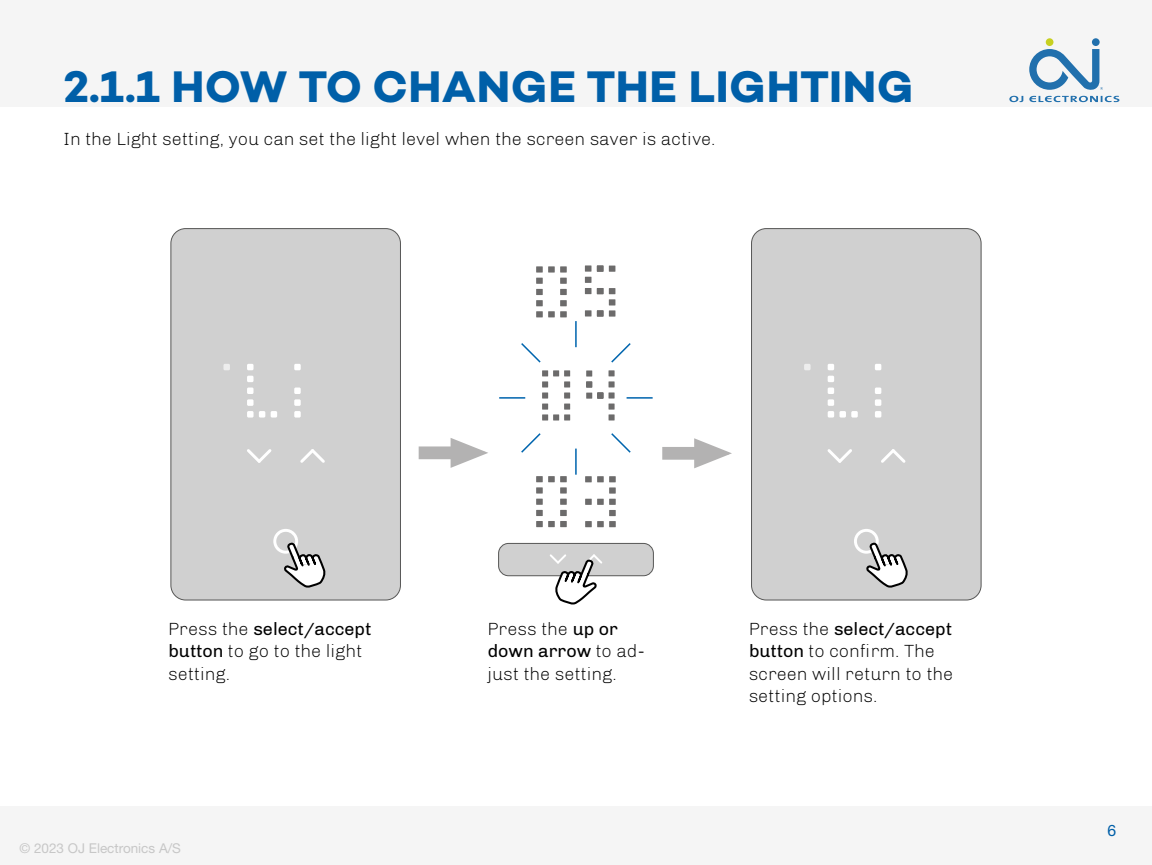
<style>
.page{position:relative;width:1152px;height:865px;background:#fff}
.page>*{position:absolute;margin:0;border:0;box-sizing:border-box;transform-origin:0 0}
.t1{font:700 45px "Campton";letter-spacing:.01em;color:#005fa8}
.t2{font:300 18px/22.5px "Chivo";color:#000}
.t3{font:15.75px "Helvetica Neue LTW1 G";color:#005fa8}
.t4{font:13.5px "Helvetica Neue LTW1 G";color:#c7c7c7}
.s1{font-weight:400}
</style>
<div class="page">
<div style="left:0;top:806px;width:1152px;height:58px;background:#f5f5f5"></div>
<div style="left:0;top:0;width:1152px;height:107px;background:#f5f5f5"></div>
<div style="left:499px;top:543px;width:154px;height:32px;background:#d0d0d0;border-radius:10px"></div>
<div style="left:498px;top:543px;width:155px;height:32px;border:1px solid #575756;border-radius:10px"></div>
<div style="left:171px;top:228px;width:229px;height:371px;background:#d0d0d0;border-radius:15px"></div>
<div style="left:171px;top:228px;width:230px;height:372px;border:1px solid #575756;border-radius:15px"></div>
<div style="left:247px;top:411px;width:7px;height:6px;background:#fff"></div>
<div style="left:294px;top:411px;width:7px;height:6px;background:#fff"></div>
<svg style="left:271px;top:411px;width:6px;height:6px"></svg>
<svg style="left:259px;top:411px;width:6px;height:6px"></svg>
<svg style="left:247px;top:399px;width:6px;height:6px"></svg>
<div style="left:294px;top:399px;width:7px;height:6px;background:#fff"></div>
<div style="left:247px;top:387px;width:6px;height:7px;background:#fff"></div>
<div style="left:294px;top:387px;width:7px;height:7px;background:#fff"></div>
<div style="left:247px;top:375px;width:6px;height:7px;background:#fff"></div>
<div style="left:247px;top:363px;width:6px;height:7px;background:#fff"></div>
<div style="left:294px;top:363px;width:7px;height:7px;background:#fff"></div>
<div style="left:223px;top:363px;width:7px;height:7px;background:#ededed"></div>
<svg style="left:247px;top:449px;width:25px;height:14px"></svg>
<svg style="left:300px;top:449px;width:25px;height:14px"></svg>
<div style="left:751px;top:228px;width:230px;height:371px;background:#d0d0d0;border-radius:15px"></div>
<div style="left:751px;top:228px;width:230px;height:372px;border:1px solid #575756;border-radius:15px"></div>
<svg style="left:828px;top:411px;width:6px;height:6px"></svg>
<svg style="left:875px;top:411px;width:6px;height:6px"></svg>
<div style="left:851px;top:411px;width:7px;height:6px;background:#fff"></div>
<div style="left:839px;top:411px;width:7px;height:6px;background:#fff"></div>
<svg style="left:828px;top:399px;width:6px;height:6px"></svg>
<svg style="left:875px;top:399px;width:6px;height:6px"></svg>
<div style="left:828px;top:387px;width:6px;height:7px;background:#fff"></div>
<div style="left:875px;top:387px;width:6px;height:7px;background:#fff"></div>
<div style="left:828px;top:375px;width:6px;height:7px;background:#fff"></div>
<div style="left:828px;top:363px;width:6px;height:7px;background:#fff"></div>
<div style="left:875px;top:363px;width:6px;height:7px;background:#fff"></div>
<div style="left:804px;top:363px;width:6px;height:7px;background:#ededed"></div>
<svg style="left:827px;top:449px;width:25px;height:14px"></svg>
<svg style="left:881px;top:449px;width:25px;height:14px"></svg>
<div style="left:419px;top:446px;width:34px;height:13px;background:#b3b2b2;border:2px solid #b3b2b2"></div>
<svg style="left:449px;top:438px;width:39px;height:30px"></svg>
<div style="left:662px;top:447px;width:35px;height:12px;background:#b3b2b2"></div>
<svg style="left:693px;top:438px;width:39px;height:31px"></svg>
<svg style="left:273px;top:529px;width:53px;height:59px"></svg>
<svg style="left:548px;top:554px;width:56px;height:51px"></svg>
<svg style="left:854px;top:529px;width:54px;height:59px"></svg>
<hr style="left:575px;top:321px;width:2px;height:26px;background:#0065ae">
<hr style="left:575px;top:448px;width:2px;height:26px;background:#0065ae">
<svg style="left:521px;top:343px;width:20px;height:20px"></svg>
<svg style="left:611px;top:433px;width:20px;height:20px"></svg>
<svg style="left:499px;top:397px;width:26px;height:1px"></svg>
<svg style="left:627px;top:397px;width:26px;height:1px"></svg>
<svg style="left:521px;top:433px;width:20px;height:20px"></svg>
<svg style="left:611px;top:343px;width:20px;height:20px"></svg>
<svg style="left:542px;top:370px;width:28px;height:50px"></svg>
<div style="left:608px;top:414px;width:7px;height:6px;background:#6c6b6b"></div>
<div style="left:608px;top:403px;width:7px;height:6px;background:#6c6b6b"></div>
<svg style="left:586px;top:370px;width:17px;height:28px"></svg>
<div style="left:608px;top:392px;width:7px;height:6px;background:#6c6b6b"></div>
<div style="left:608px;top:381px;width:7px;height:6px;background:#6c6b6b"></div>
<div style="left:608px;top:370px;width:7px;height:6px;background:#6c6b6b"></div>
<div style="left:536px;top:311px;width:7px;height:6px;background:#6c6b6b"></div>
<div style="left:548px;top:311px;width:7px;height:6px;background:#6c6b6b"></div>
<div style="left:536px;top:300px;width:7px;height:6px;background:#6c6b6b"></div>
<div style="left:536px;top:289px;width:7px;height:6px;background:#6c6b6b"></div>
<div style="left:536px;top:277px;width:7px;height:7px;background:#6c6b6b"></div>
<div style="left:536px;top:266px;width:7px;height:6px;background:#6c6b6b"></div>
<div style="left:548px;top:266px;width:7px;height:6px;background:#6c6b6b"></div>
<div style="left:560px;top:311px;width:7px;height:6px;background:#6c6b6b"></div>
<div style="left:560px;top:300px;width:7px;height:6px;background:#6c6b6b"></div>
<div style="left:560px;top:289px;width:7px;height:6px;background:#6c6b6b"></div>
<div style="left:560px;top:277px;width:7px;height:7px;background:#6c6b6b"></div>
<div style="left:560px;top:266px;width:7px;height:6px;background:#6c6b6b"></div>
<svg style="left:585px;top:310px;width:6px;height:6px"></svg>
<svg style="left:585px;top:288px;width:6px;height:6px"></svg>
<div style="left:585px;top:276px;width:6px;height:7px;background:#6c6b6b"></div>
<svg style="left:585px;top:265px;width:6px;height:6px"></svg>
<svg style="left:597px;top:310px;width:6px;height:6px"></svg>
<svg style="left:597px;top:288px;width:6px;height:6px"></svg>
<svg style="left:609px;top:288px;width:6px;height:28px"></svg>
<svg style="left:597px;top:265px;width:6px;height:6px"></svg>
<svg style="left:609px;top:265px;width:6px;height:6px"></svg>
<div style="left:536px;top:521px;width:7px;height:6px;background:#6c6b6b"></div>
<div style="left:548px;top:521px;width:7px;height:6px;background:#6c6b6b"></div>
<div style="left:536px;top:509px;width:7px;height:7px;background:#6c6b6b"></div>
<div style="left:536px;top:498px;width:7px;height:6px;background:#6c6b6b"></div>
<div style="left:536px;top:487px;width:7px;height:6px;background:#6c6b6b"></div>
<div style="left:536px;top:476px;width:7px;height:6px;background:#6c6b6b"></div>
<div style="left:548px;top:476px;width:7px;height:6px;background:#6c6b6b"></div>
<div style="left:560px;top:521px;width:7px;height:6px;background:#6c6b6b"></div>
<div style="left:560px;top:509px;width:7px;height:7px;background:#6c6b6b"></div>
<div style="left:560px;top:498px;width:7px;height:6px;background:#6c6b6b"></div>
<div style="left:560px;top:487px;width:7px;height:6px;background:#6c6b6b"></div>
<div style="left:560px;top:476px;width:7px;height:6px;background:#6c6b6b"></div>
<div style="left:585px;top:521px;width:7px;height:6px;background:#6c6b6b"></div>
<div style="left:609px;top:521px;width:7px;height:6px;background:#6c6b6b"></div>
<div style="left:597px;top:521px;width:7px;height:6px;background:#6c6b6b"></div>
<div style="left:609px;top:509px;width:7px;height:7px;background:#6c6b6b"></div>
<div style="left:585px;top:498px;width:7px;height:6px;background:#6c6b6b"></div>
<div style="left:609px;top:498px;width:7px;height:6px;background:#6c6b6b"></div>
<div style="left:597px;top:498px;width:7px;height:6px;background:#6c6b6b"></div>
<div style="left:609px;top:487px;width:7px;height:6px;background:#6c6b6b"></div>
<div style="left:585px;top:476px;width:7px;height:6px;background:#6c6b6b"></div>
<div style="left:609px;top:476px;width:7px;height:6px;background:#6c6b6b"></div>
<div style="left:597px;top:476px;width:7px;height:6px;background:#6c6b6b"></div>
<h1 class="t1" style="left:63px;top:58px;width:851px">2.1.1 HOW TO CHANGE THE LIGHTING</h1>
<p class="t2" style="left:64px;top:127px;width:654px">In the Light setting, you can set the light level when the screen saver is active.</p>
<p class="t2" style="left:168px;top:617px;width:204px">Press the <span class="s1">select/accept button</span> to go to the light setting.</p>
<p class="t2" style="left:749px;top:617px;width:206px">Press the <span class="s1">select/accept button</span> to confirm. The screen will return to the setting options.</p>
<p class="t2" style="left:488px;top:617px;width:158px">Press the <span class="s1">up or down arrow</span> to ad&shy;just the setting.</p>
<p class="t4" style="left:19px;top:839px;width:163px">© 2023 OJ Electronics A/S</p>
<p class="t3" style="left:1107px;top:820px;width:10px">6</p>
</div>
